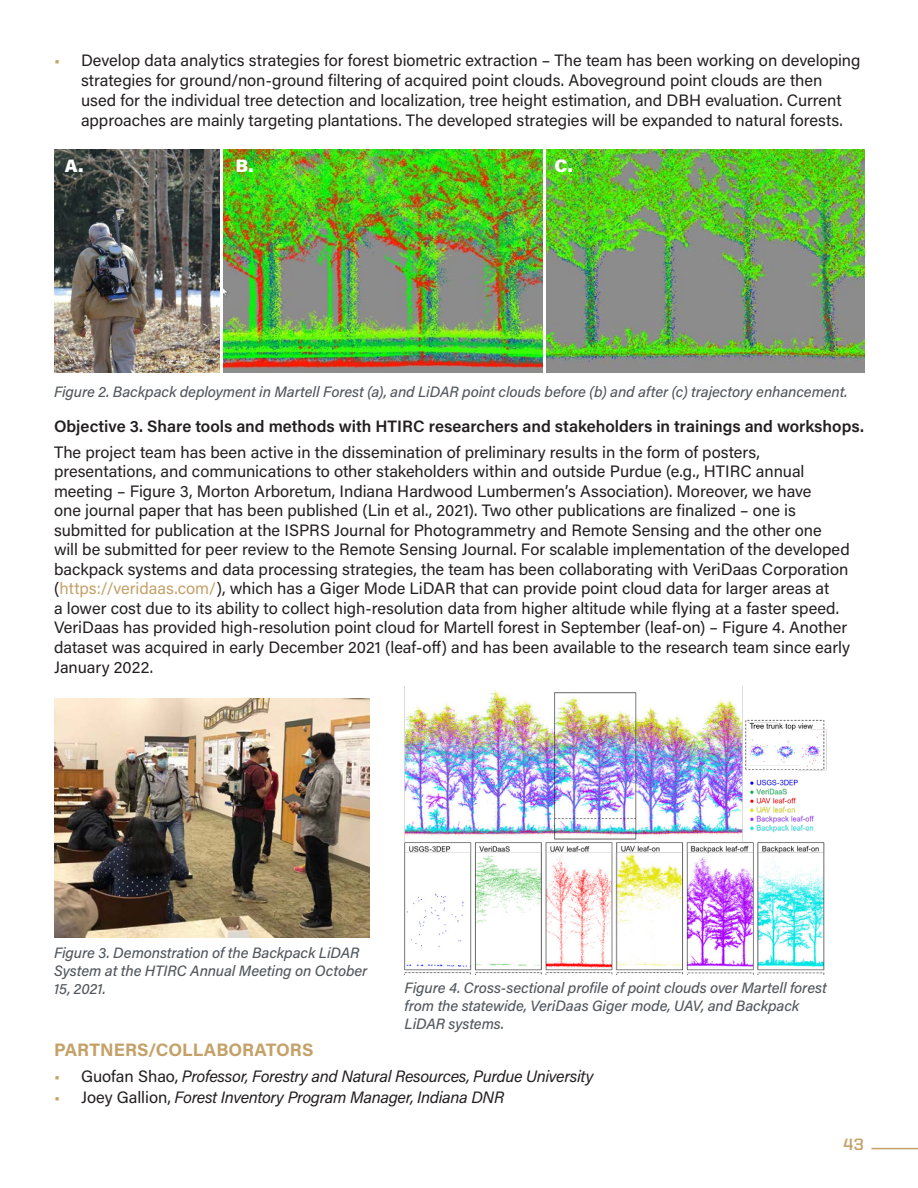
<style>
.page{position:relative;width:918px;height:1188px;background:#fff}
.page>*{position:absolute;margin:0;border:0;box-sizing:border-box;transform-origin:0 0}
.t1{font:700 18px "Acumin Pro";color:#c4a168}
.t2{font:900 18px "Acumin Pro";color:#fff}
.t3{font:16.5px/19.5px "Acumin Pro";color:#231f20}
.t4{font:italic 16.5px "Acumin Pro";letter-spacing:-.02em;color:#231f20}
.t5{font:600 16.5px "Acumin Pro";color:#231f20}
.t6{font:700 16.5px "United Sans Reg";color:#c4a168}
.t7{font:italic 500 15px/18px "Acumin Pro";letter-spacing:-.005em;color:#52585e}
.s1{color:#c4a168}
.s2{font-style:normal;color:#c4a168}
.s3{font-style:normal}
</style>
<div class="page">
<hr style="left:872px;top:1148px;width:46px;height:1px;background:#c4a168">
<img style="left:224px;top:149px;width:319px;height:224px">
<img style="left:547px;top:149px;width:317px;height:224px">
<img style="left:54px;top:149px;width:166px;height:224px">
<img style="left:54px;top:698px;width:315px;height:240px">
<img style="left:405px;top:686px;width:422px;height:288px">
<p class="t3" style="left:81px;top:50px;width:781px;text-indent:-27px"><span class="s1">•</span> Develop data analytics strategies for forest biometric extraction – The team has been working on developing strategies for ground/non-ground filtering of acquired point clouds. Aboveground point clouds are then used for the individual tree detection and localization, tree height estimation, and DBH evaluation. Current approaches are mainly targeting plantations. The developed strategies will be expanded to natural forests.</p>
<p class="t2" style="left:65px;top:153px;width:20px">A.</p>
<p class="t2" style="left:235px;top:153px;width:20px">B.</p>
<p class="t2" style="left:555px;top:153px;width:20px">C.</p>
<p class="t7" style="left:54px;top:382px;width:795px">Figure 2. Backpack deployment in Martell Forest (a), and LiDAR point clouds before (b) and after (c) trajectory enhancement.</p>
<p class="t5" style="left:54px;top:414px;width:811px">Objective 3. Share tools and methods with HTIRC researchers and stakeholders in trainings and workshops.</p>
<p class="t3" style="left:54px;top:442px;width:798px">The project team has been active in the dissemination of preliminary results in the form of posters, presentations, and communications to other stakeholders within and outside Purdue (e.g., HTIRC annual meeting – Figure 3, Morton Arboretum, Indiana Hardwood Lumbermen’s Association). Moreover, we have<br>one journal paper that has been published (Lin et al., 2021). Two other publications are finalized – one is submitted for publication at the ISPRS Journal for Photogrammetry and Remote Sensing and the other one<br>will be submitted for peer review to the Remote Sensing Journal. For scalable implementation of the developed backpack systems and data processing strategies, the team has been collaborating with VeriDaas Corporation (<span class="s1">https://veridaas.com/</span>), which has a Giger Mode LiDAR that can provide point cloud data for larger areas at<br>a lower cost due to its ability to collect high-resolution data from higher altitude while flying at a faster speed.<br>VeriDaas has provided high-resolution point cloud for Martell forest in September (leaf-on) – Figure 4. Another dataset was acquired in early December 2021 (leaf-off) and has been available to the research team since early January 2022.</p>
<p class="t7" style="left:54px;top:943px;width:315px">Figure 3. Demonstration of the Backpack LiDAR<br>System at the HTIRC Annual Meeting on October<br>15, 2021.</p>
<p class="t7" style="left:405px;top:978px;width:424px">Figure 4. Cross-sectional profile of point clouds over Martell forest from the statewide, VeriDaas Giger mode, UAV, and Backpack<br>LiDAR systems.</p>
<p class="t1" style="left:54px;top:1037px;width:261px">PARTNERS/COLLABORATORS</p>
<p class="t4" style="left:54px;top:1064px;width:541px"><span class="s2">•</span> <span class="s3">Guofan Shao,</span> Professor, Forestry and Natural Resources, Purdue University</p>
<p class="t4" style="left:54px;top:1085px;width:452px"><span class="s2">•</span> <span class="s3">Joey Gallion,</span> Forest Inventory Program Manager, Indiana DNR</p>
<p class="t6" style="left:843px;top:1135px;width:22px">43</p>
</div>
